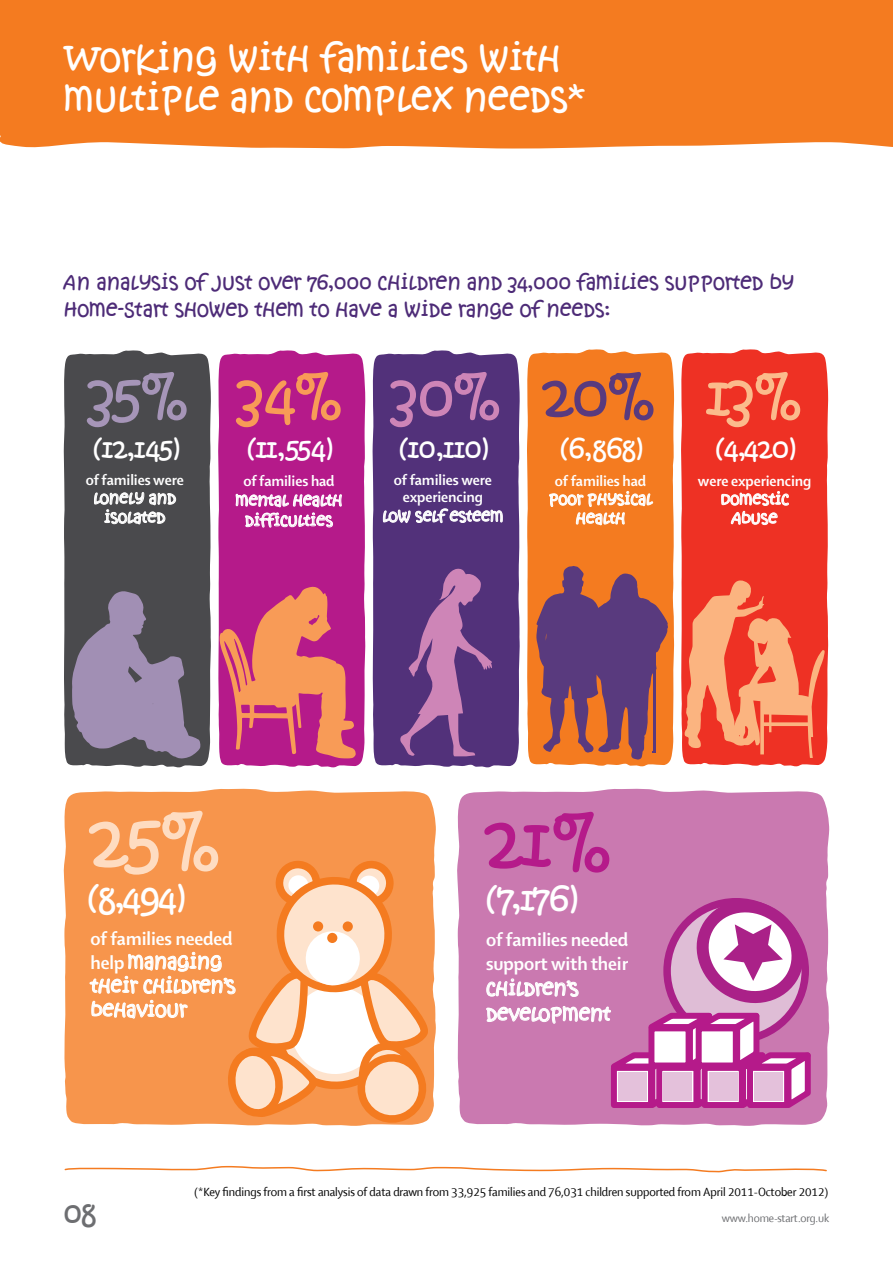
<style>
.page{position:relative;width:893px;height:1263px;background:#fff}
.page>*{position:absolute;margin:0;border:0;box-sizing:border-box;transform-origin:0 0}
.t1{font:80.4px "Kristen Not So ITC";color:#fedcc1}
.t2{font:80.4px "Kristen Not So ITC";color:#b51a8a}
.t3{font:64.05px "Kristen Not So ITC";letter-spacing:-.025em;color:#a695b8}
.t4{font:39px/40.5px "Kristen Not So ITC";letter-spacing:-.005em;color:#fff}
.t5{font:37.5px "Kristen Not So ITC";letter-spacing:-.035em;color:#fff}
.t6{font:31.95px "Kristen Not So ITC";color:#6d6e71}
.t7{font:29.85px "Kristen Not So ITC";letter-spacing:-.025em;color:#fff}
.t8{font:21.75px/27.5px "Kristen Not So ITC";letter-spacing:-.005em;color:#4d2b77}
.t9{font:21px/24px "Kristen Not So ITC";letter-spacing:-.005em;color:#fff}
.t10{font:700 19.5px/24px "Shaker 2";letter-spacing:-.005em;color:#fff}
.t11{font:16.8px/19.2px "Kristen Not So ITC";letter-spacing:-.005em;color:#fff;text-align:center}
.t12{font:700 15.6px/16.8px "Shaker 2";letter-spacing:-.005em;color:#fff;text-align:center}
.t13{font:12.75px "Shaker R";letter-spacing:-.005em;color:#000}
.t14{font:12px "Shaker R";letter-spacing:-.01em;color:#6d6e71}
.s1{color:#f89b57}
.s2{color:#ce85b7}
.s3{color:#593a7e}
.s4{color:#fbbb8c}
.s5{font-family:"Shaker 2";font-weight:700;font-size:19.5px}
</style>
<div class="page">
<svg style="left:63px;top:788px;width:373px;height:337px;background:#f79c58"></svg>
<svg style="left:457px;top:788px;width:372px;height:338px;background:#cd83b5"></svg>
<div style="left:63px;top:350px;width:148px;height:418px;background:#4a4a4d"></div>
<div style="left:218px;top:350px;width:147px;height:418px;background:#b51a8a"></div>
<div style="left:372px;top:350px;width:148px;height:418px;background:#52317a"></div>
<div style="left:527px;top:349px;width:147px;height:418px;background:#f47b20"></div>
<div style="left:681px;top:349px;width:147px;height:418px;background:#ee3124"></div>
<svg style="left:64px;top:1165px;width:763px;height:8px"></svg>
<div style="left:0;top:0;width:893px;height:149px;background:#f47b20"></div>
<svg style="left:72px;top:591px;width:128px;height:168px;background:#7c7188"></svg>
<svg style="left:220px;top:586px;width:136px;height:172px;background:#d55771"></svg>
<svg style="left:94px;top:484px;width:82px;height:40px;background:#747477"></svg>
<svg style="left:235px;top:486px;width:107px;height:42px;background:#c651a6"></svg>
<svg style="left:383px;top:502px;width:120px;height:31px;background:#705491"></svg>
<svg style="left:549px;top:491px;width:104px;height:34px;background:#f69954"></svg>
<svg style="left:721px;top:485px;width:68px;height:40px;background:#f16157"></svg>
<svg style="left:400px;top:568px;width:92px;height:189px;background:#7b4c8e"></svg>
<svg style="left:486px;top:884px;width:335px;height:229px;background:#cd7db5"></svg>
<svg style="left:89px;top:858px;width:347px;height:268px;background:#f8aa70"></svg>
<div style="left:327px;top:933px;width:11px;height:10px;background:#f47b20;border-radius:50%"></div>
<svg style="left:536px;top:566px;width:132px;height:194px;background:#955359"></svg>
<svg style="left:684px;top:579px;width:141px;height:179px;background:#f3694c"></svg>
<h3 class="t4" style="left:64px;top:39px;width:522px">WORKING WITH FAMILIES WITH<br>MULTIPLE AND COMPLEX NEEDS*</h3>
<h3 class="t8" style="left:64px;top:269px;width:732px">AN ANALYSIS OF JUST OVER 76,000 CHILDREN AND 34,000 FAMILIES SUPPORTED BY<br>HOME-START SHOWED THEM TO HAVE A WIDE RANGE OF NEEDS:</h3>
<h2 class="t3" style="left:88px;top:360px;width:719px">35% <span class="s1">34%</span> <span class="s2">30%</span> <span class="s3">20%</span> <span class="s4">13%</span></h2>
<h3 class="t7" style="left:93px;top:432px;width:89px">(12,145)</h3>
<h3 class="t7" style="left:247px;top:432px;width:89px">(11,554)</h3>
<h3 class="t7" style="left:399px;top:432px;width:92px">(10,110)</h3>
<h3 class="t7" style="left:560px;top:432px;width:86px">(6,868)</h3>
<h3 class="t7" style="left:715px;top:432px;width:83px">(4,420)</h3>
<p class="t12" style="left:86px;top:471px;width:100px">of families were</p>
<h3 class="t11" style="left:93px;top:489px;width:84px">LONELY AND<br>ISOLATED</h3>
<p class="t12" style="left:394px;top:471px;width:100px">of families were experiencing</p>
<h3 class="t11" style="left:382px;top:507px;width:123px">LOW SELF ESTEEM</h3>
<p class="t12" style="left:243px;top:472px;width:93px">of families had</p>
<h3 class="t11" style="left:236px;top:490px;width:108px;line-height:20.4px">MENTAL HEALTH<br>DIFFICULTIES</h3>
<p class="t12" style="left:555px;top:472px;width:93px">of families had</p>
<h3 class="t11" style="left:549px;top:490px;width:105px">POOR PHYSICAL<br>HEALTH</h3>
<p class="t12" style="left:698px;top:472px;width:115px">were experiencing</p>
<h3 class="t11" style="left:720px;top:490px;width:70px">DOMESTIC<br>ABUSE</h3>
<h1 class="t1" style="left:89px;top:796px;width:137px">25%</h1>
<h3 class="t5" style="left:87px;top:877px;width:101px">(8,494)</h3>
<h3 class="t10" style="left:91px;top:926px;width:144px">of families needed</h3>
<h3 class="t9" style="left:91px;top:950px;width:147px"><span class="s5">help</span> MANAGING<br>THEIR CHILDREN’S<br>BEHAVIOUR</h3>
<h1 class="t2" style="left:484px;top:797px;width:132px">21%</h1>
<h3 class="t5" style="left:486px;top:878px;width:95px">(7,176)</h3>
<h3 class="t10" style="left:486px;top:927px;width:144px">of families needed support with their</h3>
<h3 class="t9" style="left:486px;top:976px;width:126px;line-height:25.5px">CHILDREN’S<br>DEVELOPMENT</h3>
<p class="t13" style="left:194px;top:1185px;width:636px">(*Key findings from a first analysis of data drawn from 33,925 families and 76,031 children supported from April 2011-October 2012)</p>
<h3 class="t6" style="left:64px;top:1195px;width:34px">08</h3>
<p class="t14" style="left:722px;top:1212px;width:109px">www.home-start.org.uk</p>
</div>
